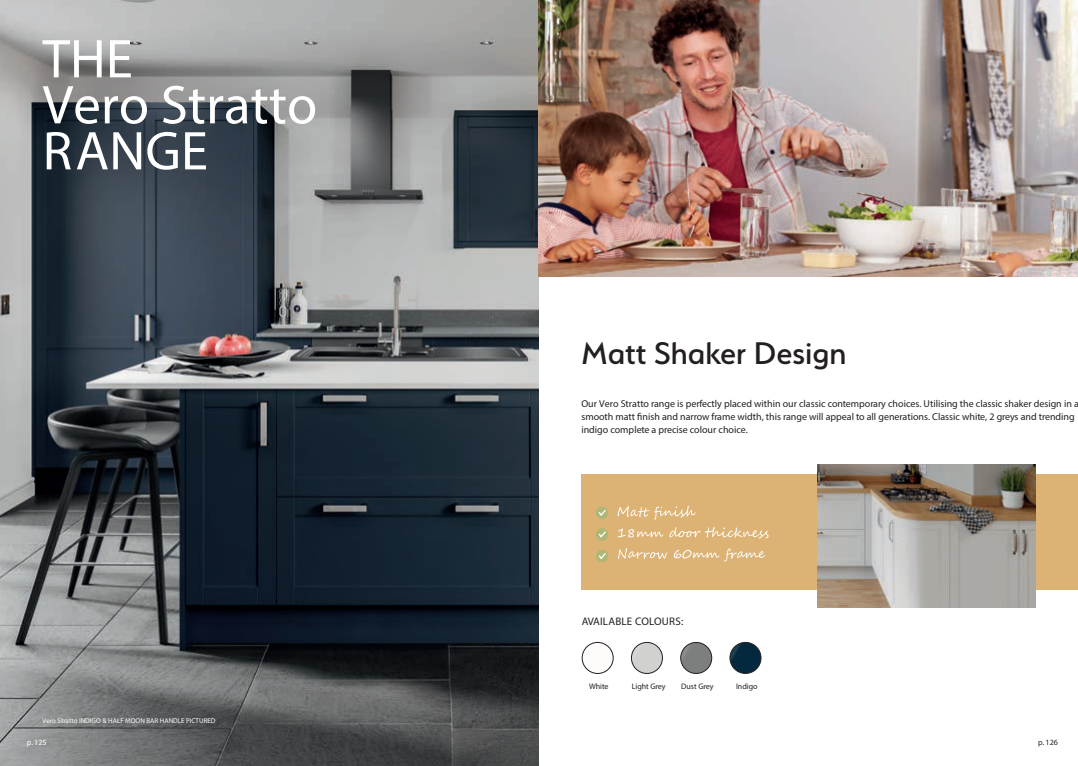
<style>
.page{position:relative;width:1078px;height:766px;background:#fff}
.page>*{position:absolute;margin:0;border:0;box-sizing:border-box;transform-origin:0 0}
.t1{font:55px/46px "Myriad Pro";color:#fff}
.t2{font:500 35px "Serenity";color:#231f20}
.t3{font:11px "Myriad Pro";letter-spacing:.02em;color:#231f20}
.t4{font:10px/13px "Myriad Pro";color:#231f20}
.t5{font:8px "Myriad Pro";color:#231f20}
.t6{font:8px "Myriad Pro";color:#fff}
.t7{font:7px "Myriad Pro";color:#fff}
</style>
<div class="page">
<img style="left:0;top:0;width:539px;height:765px">
<img style="left:539px;top:0;width:538px;height:276px">
<div style="left:581px;top:474px;width:496px;height:115px;background:#ddb375"></div>
<svg style="left:617px;top:505px;width:78px;height:14px"></svg>
<svg style="left:617px;top:527px;width:151px;height:11px"></svg>
<svg style="left:618px;top:548px;width:147px;height:13px"></svg>
<svg style="left:595px;top:506px;width:13px;height:13px"></svg>
<svg style="left:597px;top:508px;width:10px;height:9px"></svg>
<svg style="left:595px;top:528px;width:13px;height:12px"></svg>
<svg style="left:597px;top:530px;width:10px;height:9px"></svg>
<svg style="left:595px;top:549px;width:13px;height:13px"></svg>
<svg style="left:597px;top:551px;width:10px;height:9px"></svg>
<img style="left:817px;top:464px;width:218px;height:143px">
<img style="left:729px;top:642px;width:31px;height:31px;border-radius:15px">
<div style="left:729px;top:642px;width:31px;height:31px;border:1px solid #231f20;border-radius:50%"></div>
<img style="left:582px;top:642px;width:31px;height:31px;border-radius:15px">
<div style="left:582px;top:642px;width:31px;height:31px;border:1px solid #231f20;border-radius:50%"></div>
<img style="left:631px;top:642px;width:31px;height:31px;border-radius:15px">
<div style="left:631px;top:642px;width:31px;height:31px;border:1px solid #231f20;border-radius:50%"></div>
<img style="left:680px;top:642px;width:31px;height:31px;border-radius:15px">
<div style="left:680px;top:642px;width:31px;height:31px;border:1px solid #231f20;border-radius:50%"></div>
<h1 class="t1" style="left:43px;top:35px;width:276px">THE<br>Vero Stratto<br>RANGE</h1>
<p class="t7" style="left:43px;top:716px;width:174px">Vero Stratto INDIGO &amp; HALF MOON BAR HANDLE PICTURED</p>
<h2 class="t2" style="left:581px;top:334px;width:266px">Matt Shaker Design</h2>
<p class="t4" style="left:581px;top:397px;width:499px">Our Vero Stratto range is perfectly placed within our classic contemporary choices. Utilising the classic shaker design in a smooth matt finish and narrow frame width, this range will appeal to all generations. Classic white, 2 greys and trending indigo complete a precise colour choice.</p>
<p class="t3" style="left:581px;top:614px;width:103px">AVAILABLE COLOURS:</p>
<p class="t5" style="left:589px;top:680px;width:21px">White</p>
<p class="t5" style="left:631px;top:680px;width:35px">Light Grey</p>
<p class="t5" style="left:681px;top:680px;width:34px">Dust Grey</p>
<p class="t5" style="left:735px;top:680px;width:23px">Indigo</p>
<p class="t6" style="left:27px;top:737px;width:21px">p. 125</p>
<p class="t5" style="left:1037px;top:737px;width:21px">p. 126</p>
</div>
